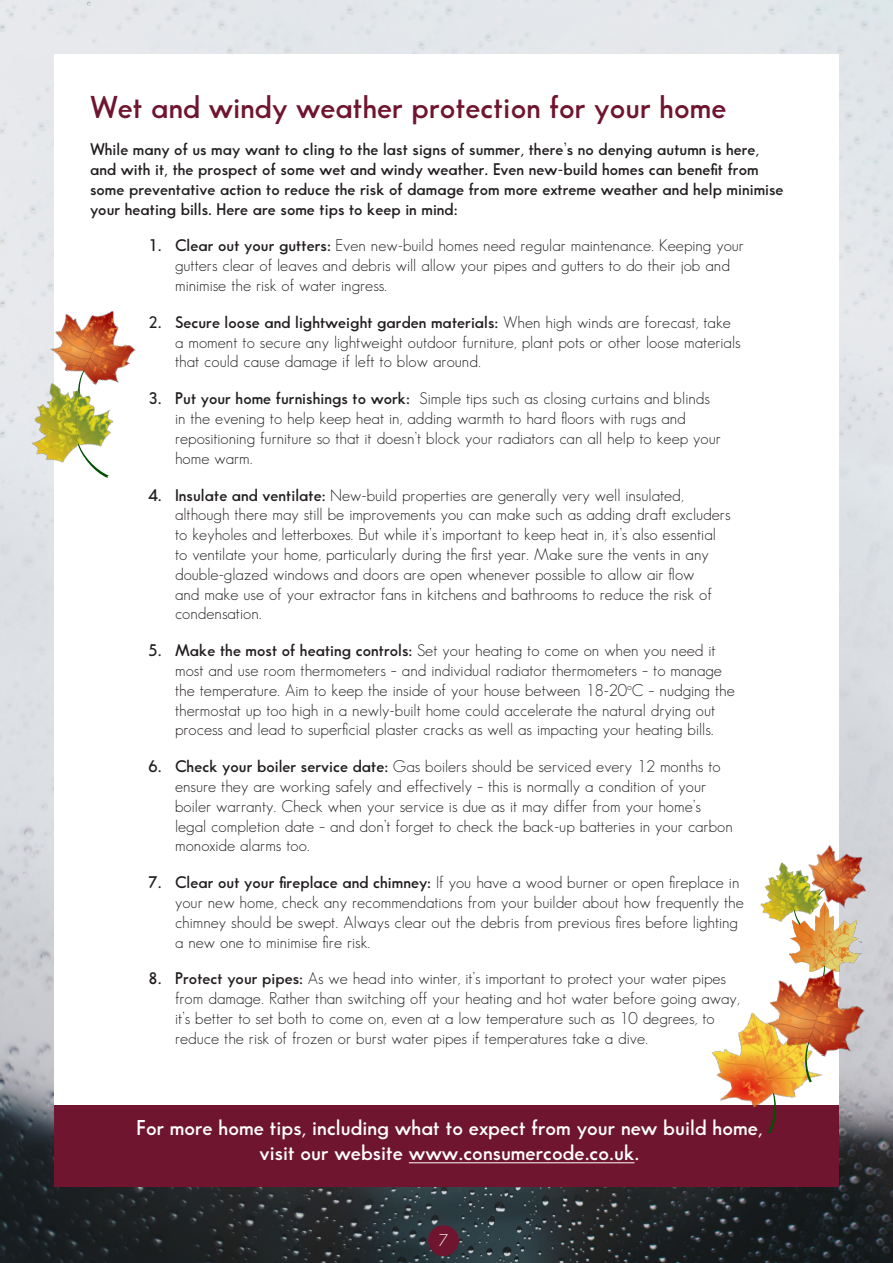
<style>
.page{position:relative;width:893px;height:1263px;background:#fff}
.page>*{position:absolute;margin:0;border:0;box-sizing:border-box;transform-origin:0 0}
.header_1_bold{font:600 30.9px "Sans Serif FLF";color:#6f1530}
.body_text{font:600 21px/25.2px "Sans Serif FLF";color:#fff;text-align:center}
.t1{font:16.5px/19.8px "Sans Serif FLF";color:#231f20}
.standfirst{font:600 16.5px/19.8px "Sans Serif FLF";color:#231f20}
.t2{font:16.5px "Sans Serif FLF";color:#fff}
.s1{font-weight:600}
</style>
<div class="page">
<img style="left:0;top:0;width:893px;height:1263px">
<div style="left:54px;top:1104px;width:785px;height:83px;background:#6f1530"></div>
<div style="left:54px;top:54px;width:785px;height:1050px;background:#fff"></div>
<hr style="left:409px;top:1162px;width:226px;height:1px;background:#fff">
<div style="left:428px;top:1225px;width:31px;height:31px;background:#6f1530;border-radius:50%"></div>
<img style="left:862px;top:842px;width:7px;height:68px">
<div style="left:13px;top:366px;width:28px;height:105px;background:#e5e8ec"></div>
<svg style="left:41px;top:308px;width:95px;height:170px"></svg>
<img style="left:862px;top:968px;width:5px;height:92px">
<img style="left:714px;top:841px;width:148px;height:293px">
<p class="header_1_bold" style="left:90px;top:90px;width:638px">Wet and windy weather protection for your home</p>
<p class="standfirst" style="left:90px;top:139px;width:695px">While many of us may want to cling to the last signs of summer, there’s no denying autumn is here, and with it, the prospect of some wet and windy weather. Even new-build homes can benefit from some preventative action to reduce the risk of damage from more extreme weather and help minimise your heating bills. Here are some tips to keep in mind:</p>
<p class="t1" style="left:175px;top:236px;width:570px;text-indent:-27px"><span class="s1">1. Clear out your gutters:</span> Even new-build homes need regular maintenance. Keeping your gutters clear of leaves and debris will allow your pipes and gutters to do their job and minimise the risk of water ingress.</p>
<p class="t1" style="left:175px;top:312px;width:567px;text-indent:-27px"><span class="s1">2. Secure loose and lightweight garden materials:</span> When high winds are forecast, take a moment to secure any lightweight outdoor furniture, plant pots or other loose materials that could cause damage if left to blow around.</p>
<p class="t1" style="left:175px;top:388px;width:547px;text-indent:-27px"><span class="s1">3. Put your home furnishings to work:</span> Simple tips such as closing curtains and blinds in the evening to help keep heat in, adding warmth to hard floors with rugs and repositioning furniture so that it doesn’t block your radiators can all help to keep your home warm.</p>
<p class="t1" style="left:175px;top:485px;width:557px;text-indent:-27px"><span class="s1">4. Insulate and ventilate:</span> New-build properties are generally very well insulated, although there may still be improvements you can make such as adding draft excluders to keyholes and letterboxes. But while it’s important to keep heat in, it’s also essential to ventilate your home, particularly during the first year. Make sure the vents in any double-glazed windows and doors are open whenever possible to allow air flow<br>and make use of your extractor fans in kitchens and bathrooms to reduce the risk of condensation.</p>
<p class="t1" style="left:175px;top:640px;width:561px;text-indent:-27px"><span class="s1">5. Make the most of heating controls:</span> Set your heating to come on when you need it most and use room thermometers – and individual radiator thermometers – to manage the temperature. Aim to keep the inside of your house between 18-20<sup>o</sup>C – nudging the thermostat up too high in a newly-built home could accelerate the natural drying out process and lead to superficial plaster cracks as well as impacting your heating bills.</p>
<p class="t1" style="left:175px;top:756px;width:559px;text-indent:-27px"><span class="s1">6. Check your boiler service date:</span> Gas boilers should be serviced every 12 months to ensure they are working safely and effectively – this is normally a condition of your boiler warranty. Check when your service is due as it may differ from your home’s legal completion date – and don’t forget to check the back-up batteries in your carbon monoxide alarms too.</p>
<p class="t1" style="left:175px;top:872px;width:570px;text-indent:-27px"><span class="s1">7. Clear out your fireplace and chimney:</span> If you have a wood burner or open fireplace in your new home, check any recommendations from your builder about how frequently the chimney should be swept. Always clear out the debris from previous fires before lighting a new one to minimise fire risk.</p>
<p class="t1" style="left:175px;top:969px;width:566px;text-indent:-27px"><span class="s1">8. Protect your pipes:</span> As we head into winter, it’s important to protect your water pipes from damage. Rather than switching off your heating and hot water before going away, it’s better to set both to come on, even at a low temperature such as 10 degrees, to reduce the risk of frozen or burst water pipes if temperatures take a dive.</p>
<p class="body_text" style="left:136px;top:1115px;width:628px">For more home tips, including what to expect from your new build home, visit our website www.consumercode.co.uk.</p>
<p class="t2" style="left:439px;top:1231px;width:10px">7</p>
</div>
